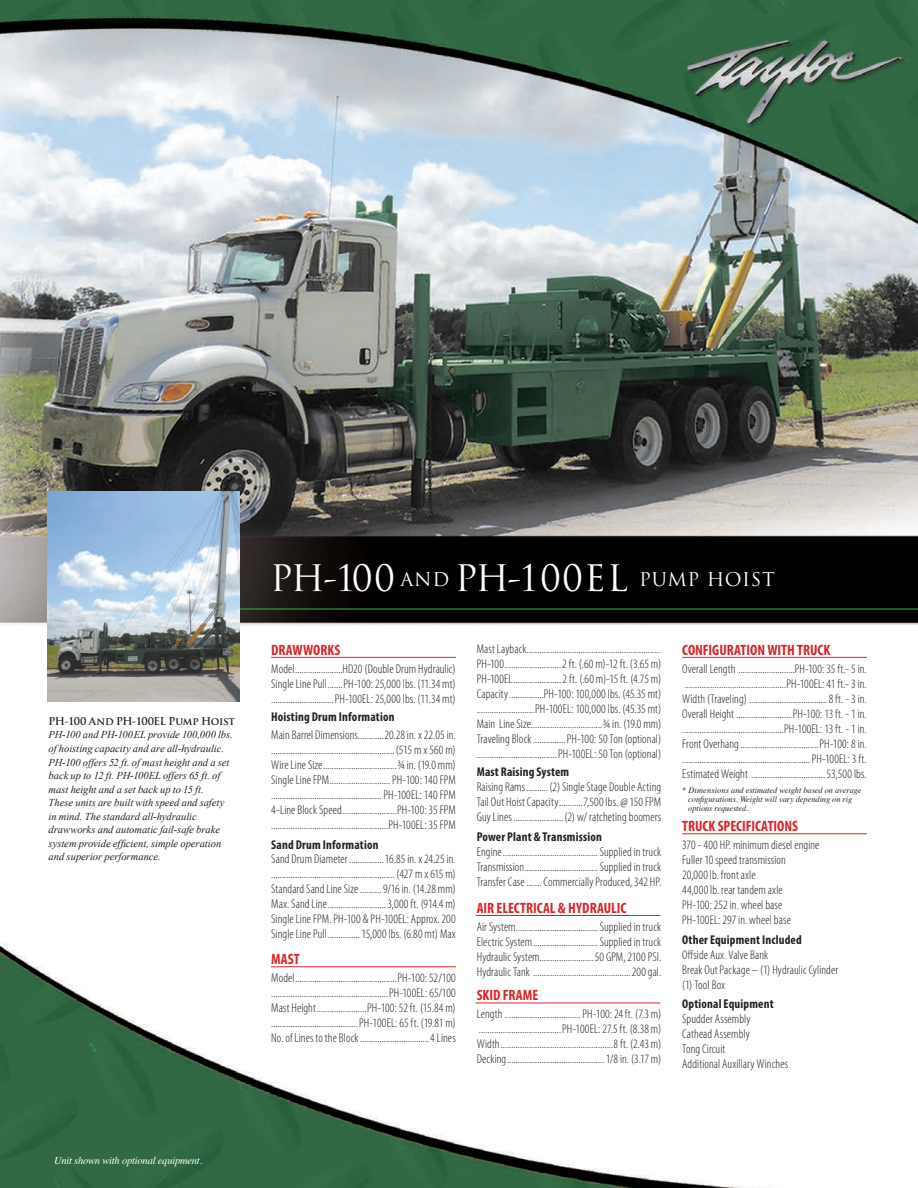
<style>
.page{position:relative;width:918px;height:1188px;background:#fff}
.page>*{position:absolute;margin:0;border:0;box-sizing:border-box;transform-origin:0 0}
.t1{font:35.55px "Trajan Pro";letter-spacing:.04em;color:#fff}
.t2{font:700 condensed 15px "Myriad Pro";color:#d62628}
.t3{font:300 condensed 12.75px/15px "Myriad Pro";letter-spacing:.005em;color:#231f20;text-align:justify}
.t4{font:700 condensed 12.75px "Myriad Pro";letter-spacing:.015em;color:#231f20}
.t5{font:italic 10.5px/13.5px "Times New Roman";color:#231f20}
.t6{font:italic 10.5px "Times";letter-spacing:-.02em;color:#fff}
.t7{font:700 10.5px "Trajan Pro";letter-spacing:-.04em;color:#231f20}
.t8{font:italic 8.25px/9px "Times";color:#231f20}
.s1{font-size:18.45px}
</style>
<div class="page">
<img style="left:0;top:0;width:918px;height:1188px">
<hr style="left:271px;top:657px;width:185px;height:1px;background:#d62628">
<hr style="left:682px;top:657px;width:185px;height:1px;background:#d62628">
<hr style="left:682px;top:834px;width:185px;height:1px;background:#d62628">
<hr style="left:271px;top:967px;width:185px;height:1px;background:#d62628">
<hr style="left:476px;top:915px;width:184px;height:1px;background:#d62628">
<hr style="left:476px;top:1003px;width:184px;height:1px;background:#d62628">
<hr style="left:239px;top:609px;width:679px;height:1px;background:#40ae49">
<img style="left:48px;top:491px;width:192px;height:211px">
<p class="t7" style="left:49px;top:715px;width:188px">PH-100 And PH-100EL Pump Hoist</p>
<p class="t5" style="left:49px;top:728px;width:186px">PH-100 and PH-100EL provide 100,000 lbs. of hoisting capacity and are all-hydraulic.<br>PH-100 offers 52 ft. of mast height and a set back up to 12 ft. PH-100EL offers 65 ft. of mast height and a set back up to 15 ft.<br>These units are built with speed and safety in mind. The standard all-hydraulic drawworks and automatic fail-safe brake system provide efficient, simple operation and superior performance.</p>
<p class="t6" style="left:54px;top:1151px;width:150px">Unit shown with optional equipment.</p>
<h1 class="t1" style="left:270px;top:555px;width:506px">PH-100 <span class="s1">AND</span> PH-100EL <span class="s1">PUMP HOIST</span></h1>
<p class="t2" style="left:271px;top:640px;width:71px">DRAWWORKS</p>
<p class="t3" style="left:271px;top:661px;width:186px">Model......................HD20 (Double Drum Hydraulic)<br>Single Line Pull.......PH-100: 25,000 lbs. (11.34 mt) .............................PH-100EL: 25,000 lbs. (11.34 mt)</p>
<p class="t4" style="left:271px;top:709px;width:125px">Hoisting Drum Information</p>
<p class="t3" style="left:271px;top:727px;width:186px">Main Barrel Dimensions............20.28 in. x 22.05 in. .........................................................(515 m x 560 m)<br>Wire Line Size..................................¾ in. (19.0 mm)<br>Single Line FPM............................PH-100: 140 FPM ...................................................PH-100EL: 140 FPM 4-Line Block Speed.........................PH-100: 35 FPM ......................................................PH-100EL: 35 FPM</p>
<p class="t4" style="left:271px;top:836px;width:109px">Sand Drum Information</p>
<p class="t3" style="left:271px;top:852px;width:186px">Sand Drum Diameter ................16.85 in. x 24.25 in. ......................................................... (427 m x 615 m)<br>Standard Sand Line Size..........9/16 in. (14.28 mm)<br>Max. Sand Line...........................3,000 ft. (914.4 m)<br>Single Line FPM.PH-100 &amp; PH-100EL: Approx. 200<br>Single Line Pull...............15,000 lbs. (6.80 mt) Max</p>
<p class="t2" style="left:271px;top:950px;width:30px">MAST</p>
<p class="t3" style="left:271px;top:971px;width:186px">Model...............................................PH-100: 52/100 ......................................................PH-100EL: 65/100<br>Mast Height.......................PH-100: 52 ft. (15.84 m) ........................................PH-100EL: 65 ft. (19.81 m)<br>No. of Lines to the Block................................4 Lines</p>
<p class="t3" style="left:477px;top:642px;width:186px">Mast Layback..............................................................<br>PH-100..........................2 ft. (.60 m)-12 ft. (3.65 m)<br>PH-100EL......................2 ft. (.60 m)-15 ft. (4.75 m)<br>Capacity................PH-100: 100,000 lbs. (45.35 mt) ...........................PH-100EL: 100,000 lbs. (45.35 mt)<br>Main Line Size.................................¾ in. (19.0 mm)<br>Traveling Block...............PH-100: 50 Ton (optional) .....................................PH-100EL: 50 Ton (optional)</p>
<p class="t4" style="left:477px;top:764px;width:94px">Mast Raising System</p>
<p class="t3" style="left:477px;top:780px;width:186px">Raising Rams..........(2) Single Stage Double Acting Tail Out Hoist Capacity...........7,500 lbs. @ 150 FPM Guy Lines.......................(2) w/ ratcheting boomers</p>
<p class="t4" style="left:477px;top:829px;width:127px">Power Plant &amp; Transmission</p>
<p class="t3" style="left:477px;top:844px;width:186px">Engine............................................Supplied in truck Transmission..................................Supplied in truck Transfer Case.......Commercially Produced, 342 HP.</p>
<p class="t2" style="left:477px;top:899px;width:151px">AIR ELECTRICAL &amp; HYDRAULIC</p>
<p class="t3" style="left:477px;top:920px;width:186px">Air System......................................Supplied in truck Electric System..............................Supplied in truck Hydraulic System.........................50 GPM, 2100 PSI.<br>Hydraulic Tank .............................................200 gal.</p>
<p class="t2" style="left:477px;top:986px;width:63px">SKID FRAME</p>
<p class="t3" style="left:477px;top:1007px;width:186px">Length ...................................PH-100: 24 ft. (7.3 m) ......................................PH-100EL: 27.5 ft. (8.38 m)<br>Width....................................................8 ft. (2.43 m)<br>Decking.............................................1/8 in. (3.17 m)</p>
<p class="t2" style="left:682px;top:640px;width:150px">CONFIGURATION WITH TRUCK</p>
<p class="t3" style="left:682px;top:661px;width:186px">Overall Length ..........................PH-100: 35 ft.- 5 in. ...............................................PH-100EL: 41 ft.- 3 in.<br>Width (Traveling) ....................................8 ft. - 3 in.<br>Overall Height ..........................PH-100: 13 ft. - 1 in. ...............................................PH-100EL: 13 ft. - 1 in.<br>Front Overhang....................................PH-100: 8 in. ...........................................................PH-100EL: 3 ft.<br>Estimated Weight ..................................53,500 lbs.</p>
<p class="t8" style="left:688px;top:785px;width:175px;text-indent:-6px">* Dimensions and estimated weight based on average configurations. Weight will vary depending on rig options requested.</p>
<p class="t2" style="left:682px;top:817px;width:117px">TRUCK SPECIFICATIONS</p>
<p class="t3" style="left:682px;top:838px;width:139px;text-align:left">370 - 400 HP. minimum diesel engine<br>Fuller 10 speed transmission<br>20,000 lb. front axle<br>44,000 lb. rear tandem axle<br>PH-100: 252 in. wheel base<br>PH-100EL: 297 in. wheel base</p>
<p class="t4" style="left:682px;top:931px;width:121px">Other Equipment Included</p>
<p class="t3" style="left:682px;top:947px;width:157px;text-align:left">Offside Aux. Valve Bank<br>Break Out Package – (1) Hydraulic Cylinder (1) Tool Box</p>
<p class="t4" style="left:682px;top:996px;width:93px">Optional Equipment</p>
<p class="t3" style="left:682px;top:1012px;width:107px;text-align:left">Spudder Assembly<br>Cathead Assembly<br>Tong Circuit<br>Additional Auxillary Winches</p>
</div>
